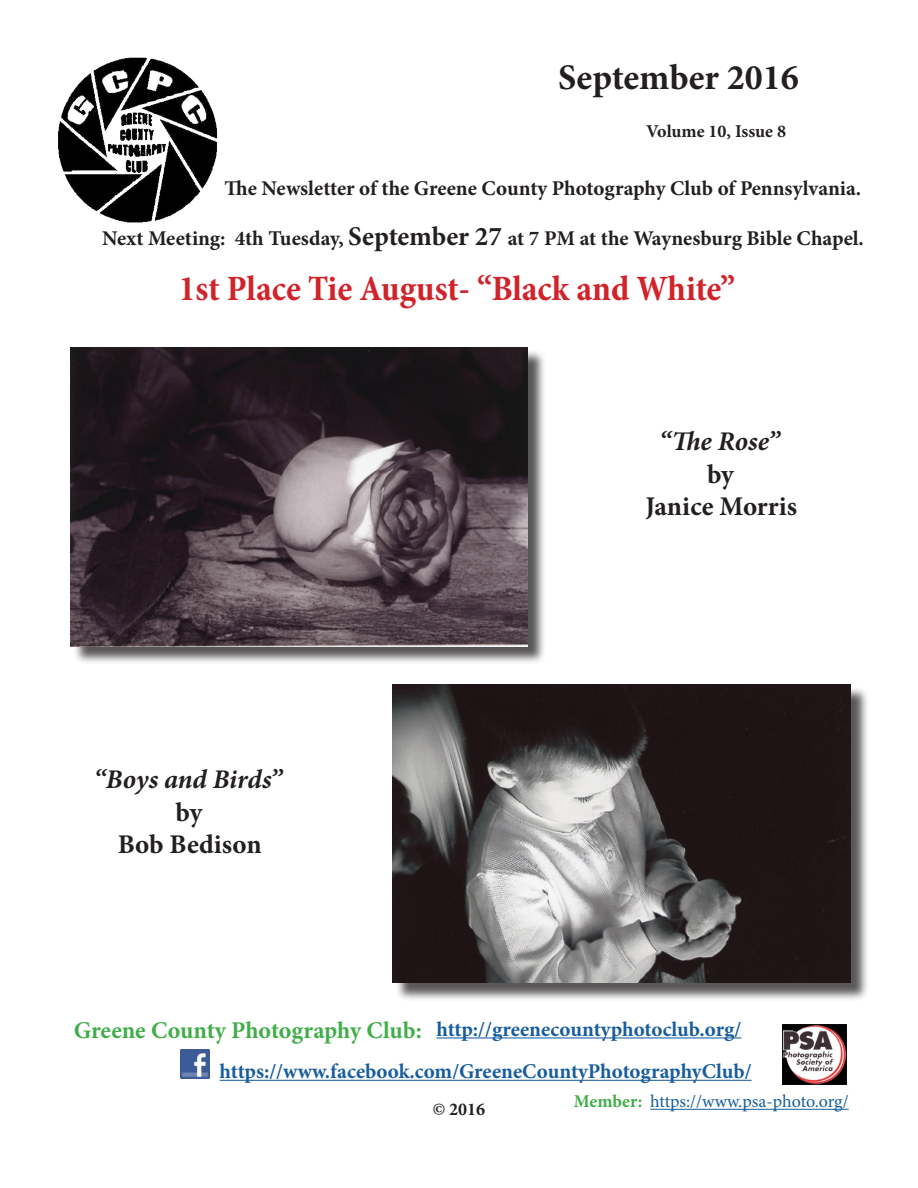
<style>
.page{position:relative;width:918px;height:1188px;background:#fff}
.page>*{position:absolute;margin:0;border:0;box-sizing:border-box;transform-origin:0 0}
.t1{font:700 condensed 36px "Minion Pro";letter-spacing:-.005em;color:#d1232a}
.t2{font:700 36px "Minion Pro";color:#231f20}
.t3{font:700 27px "Minion Pro";color:#231f20}
.t4{font:italic 700 27px "Minion Pro";color:#231f20}
.t5{font:700 24px "Minion Pro";letter-spacing:-.005em;color:#40ae49}
.t6{font:700 21px "Minion Pro";color:#231f20}
.t7{font:700 21px "Minion Pro";letter-spacing:-.005em;color:#175d9e}
.t8{font:18px "Minion Pro";letter-spacing:-.005em;color:#175d9e}
.t9{font:700 18px "Minion Pro";color:#231f20}
.s1{font-size:27px}
.s2{font-weight:700;color:#40ae49}
</style>
<div class="page">
<img style="left:58px;top:57px;width:160px;height:166px">
<hr style="left:220px;top:1080px;width:532px;height:1px;background:#175d9e">
<hr style="left:436px;top:1037px;width:305px;height:1px;background:#175d9e">
<img style="left:782px;top:1025px;width:65px;height:60px">
<hr style="left:650px;top:1109px;width:199px;height:1px;background:#175d9e">
<img style="left:181px;top:1049px;width:29px;height:29px">
<div style="left:73px;top:350px;width:474px;height:315px;background:#231f20;opacity:.75"></div>
<img style="left:71px;top:347px;width:457px;height:299px">
<div style="left:395px;top:686px;width:474px;height:316px;background:#231f20;opacity:.75"></div>
<img style="left:393px;top:684px;width:457px;height:299px">
<p class="t2" style="left:558px;top:52px;width:242px">September 2016</p>
<p class="t9" style="left:646px;top:119px;width:141px">Volume 10, Issue 8</p>
<p class="t6" style="left:225px;top:173px;width:638px">The Newsletter of the Greene County Photography Club of Pennsylvania.</p>
<p class="t6" style="left:102px;top:223px;width:763px">Next Meeting: 4th Tuesday, <span class="s1">September 27</span> at 7 PM at the Waynesburg Bible Chapel.</p>
<p class="t1" style="left:179px;top:263px;width:558px">1st Place Tie August- “Black and White”</p>
<p class="t4" style="left:659px;top:422px;width:122px">“The Rose”</p>
<p class="t3" style="left:707px;top:455px;width:28px">by</p>
<p class="t3" style="left:645px;top:487px;width:153px">Janice Morris</p>
<p class="t4" style="left:94px;top:760px;width:190px">“Boys and Birds”</p>
<p class="t3" style="left:176px;top:793px;width:28px">by</p>
<p class="t3" style="left:118px;top:825px;width:145px">Bob Bedison</p>
<p class="t5" style="left:74px;top:1013px;width:349px">Greene County Photography Club:</p>
<p class="t7" style="left:436px;top:1014px;width:306px">http://greenecountyphotoclub.org/</p>
<p class="t7" style="left:220px;top:1057px;width:533px">https://www.facebook.com/GreeneCountyPhotographyClub/</p>
<p class="t9" style="left:433px;top:1096px;width:54px">© 2016</p>
<p class="t8" style="left:574px;top:1090px;width:276px"><span class="s2">Member:</span> https://www.psa-photo.org/</p>
</div>
